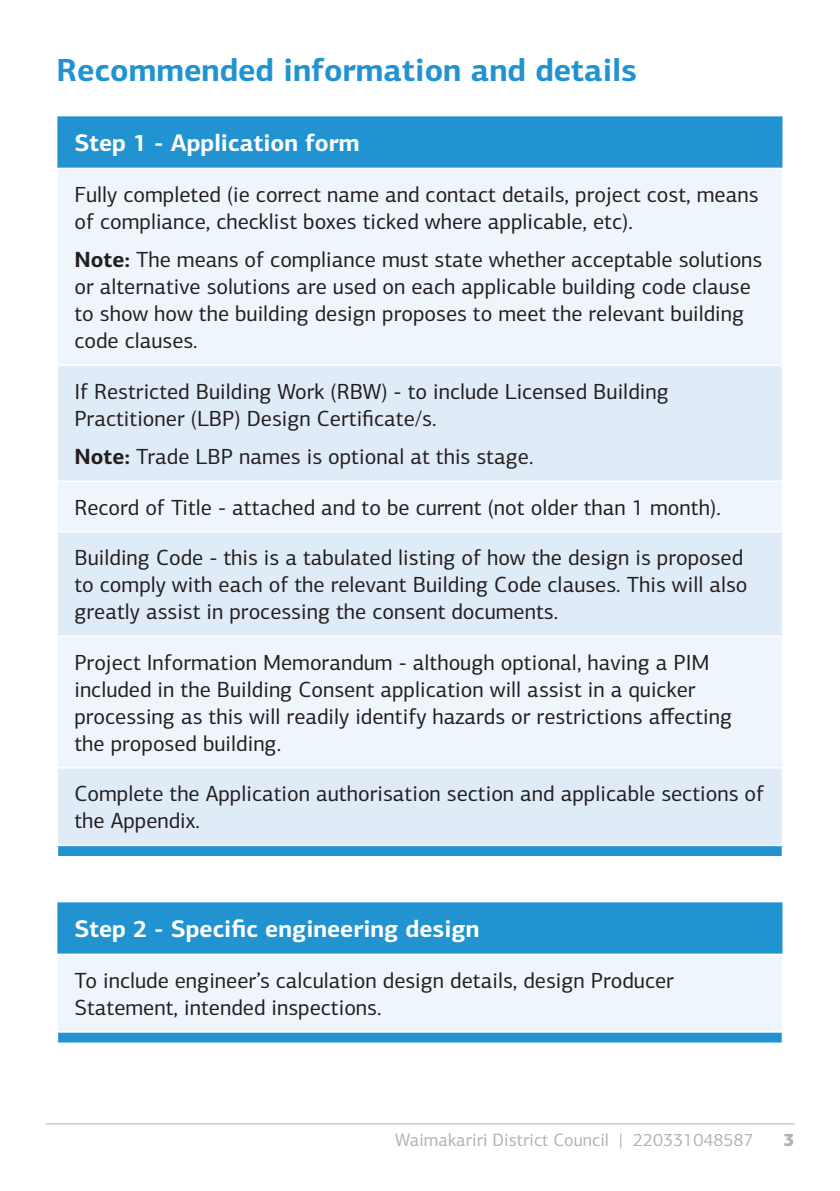
<style>
.page{position:relative;width:840px;height:1191px;background:#fff}
.page>*{position:absolute;margin:0;border:0;box-sizing:border-box;transform-origin:0 0}
.Main_Title{font:700 32px "PF Centro Sans Pro";color:#2193d1}
.Table_heading_-_Blue{font:700 24px "PF Centro Sans Pro";color:#fff}
.Body{font:22px/27px "PF Centro Sans Pro";color:#231f20}
.t1{font:18px "PF Centro Sans Pro";color:#b2b3b7}
.t2{font:900 18px "PF Centro Sans Pro";color:#b2b3b7}
.s1{font-weight:700}
</style>
<div class="page">
<hr style="left:45px;top:1123px;width:749px;height:1px;background:#b2b3b7">
<div style="left:57px;top:116px;width:725px;height:740px;background:#2193d1"></div>
<div style="left:58px;top:169px;width:723px;height:195px;background:#eef5fb"></div>
<svg style="left:58px;top:366px;width:723px;height:478px;background:#e4eef8"></svg>
<hr style="left:57px;top:168px;width:725px;height:1px;background:#fff">
<hr style="left:57px;top:169px;width:1px;height:195px;background:#fff">
<hr style="left:781px;top:169px;width:1px;height:195px;background:#fff">
<hr style="left:57px;top:364px;width:725px;height:2px;background:#fff">
<hr style="left:57px;top:366px;width:1px;height:114px;background:#fff">
<hr style="left:781px;top:366px;width:1px;height:114px;background:#fff">
<hr style="left:57px;top:480px;width:725px;height:2px;background:#fff">
<hr style="left:57px;top:482px;width:1px;height:49px;background:#fff">
<hr style="left:781px;top:482px;width:1px;height:49px;background:#fff">
<hr style="left:57px;top:531px;width:725px;height:1px;background:#fff">
<hr style="left:57px;top:532px;width:1px;height:103px;background:#fff">
<hr style="left:781px;top:532px;width:1px;height:103px;background:#fff">
<hr style="left:57px;top:635px;width:725px;height:2px;background:#fff">
<hr style="left:57px;top:637px;width:1px;height:130px;background:#fff">
<hr style="left:781px;top:637px;width:1px;height:130px;background:#fff">
<hr style="left:57px;top:767px;width:725px;height:1px;background:#fff">
<hr style="left:57px;top:768px;width:1px;height:76px;background:#fff">
<hr style="left:781px;top:768px;width:1px;height:76px;background:#fff">
<hr style="left:57px;top:844px;width:725px;height:2px;background:#fff">
<div style="left:57px;top:902px;width:725px;height:140px;background:#2193d1"></div>
<div style="left:57px;top:954px;width:725px;height:78px;background:#eef5fb"></div>
<hr style="left:57px;top:953px;width:725px;height:2px;background:#fff">
<hr style="left:57px;top:955px;width:1px;height:76px;background:#fff">
<hr style="left:781px;top:955px;width:1px;height:76px;background:#fff">
<hr style="left:57px;top:1031px;width:725px;height:1px;background:#fff">
<p class="Main_Title" style="left:57px;top:49px;width:581px">Recommended information and details</p>
<p class="Table_heading_-_Blue" style="left:74px;top:128px;width:286px">Step 1 - Application form</p>
<p class="Body" style="left:74px;top:181px;width:685px">Fully completed (ie correct name and contact details, project cost, means of compliance, checklist boxes ticked where applicable, etc).</p>
<p class="Body" style="left:74px;top:246px;width:689px"><span class="s1">Note:</span> The means of compliance must state whether acceptable solutions or alternative solutions are used on each applicable building code clause to show how the building design proposes to meet the relevant building code clauses.</p>
<p class="Body" style="left:74px;top:378px;width:595px">If Restricted Building Work (RBW) - to include Licensed Building<br>Practitioner (LBP) Design Certificate/s.</p>
<p class="Body" style="left:74px;top:443px;width:460px"><span class="s1">Note:</span> Trade LBP names is optional at this stage.</p>
<p class="Body" style="left:74px;top:494px;width:647px">Record of Title - attached and to be current (not older than 1 month).</p>
<p class="Body" style="left:74px;top:544px;width:674px">Building Code - this is a tabulated listing of how the design is proposed to comply with each of the relevant Building Code clauses. This will also greatly assist in processing the consent documents.</p>
<p class="Body" style="left:74px;top:649px;width:659px">Project Information Memorandum - although optional, having a PIM included in the Building Consent application will assist in a quicker processing as this will readily identify hazards or restrictions affecting the proposed building.</p>
<p class="Body" style="left:74px;top:780px;width:691px">Complete the Application authorisation section and applicable sections of the Appendix.</p>
<p class="Table_heading_-_Blue" style="left:74px;top:914px;width:406px">Step 2 - Specific engineering design</p>
<p class="Body" style="left:74px;top:967px;width:600px">To include engineer’s calculation design details, design Producer<br>Statement, intended inspections.</p>
<p class="t1" style="left:395px;top:1129px;width:360px">Waimakariri District Council | 220331048587</p>
<p class="t2" style="left:783px;top:1127px;width:13px">3</p>
</div>
